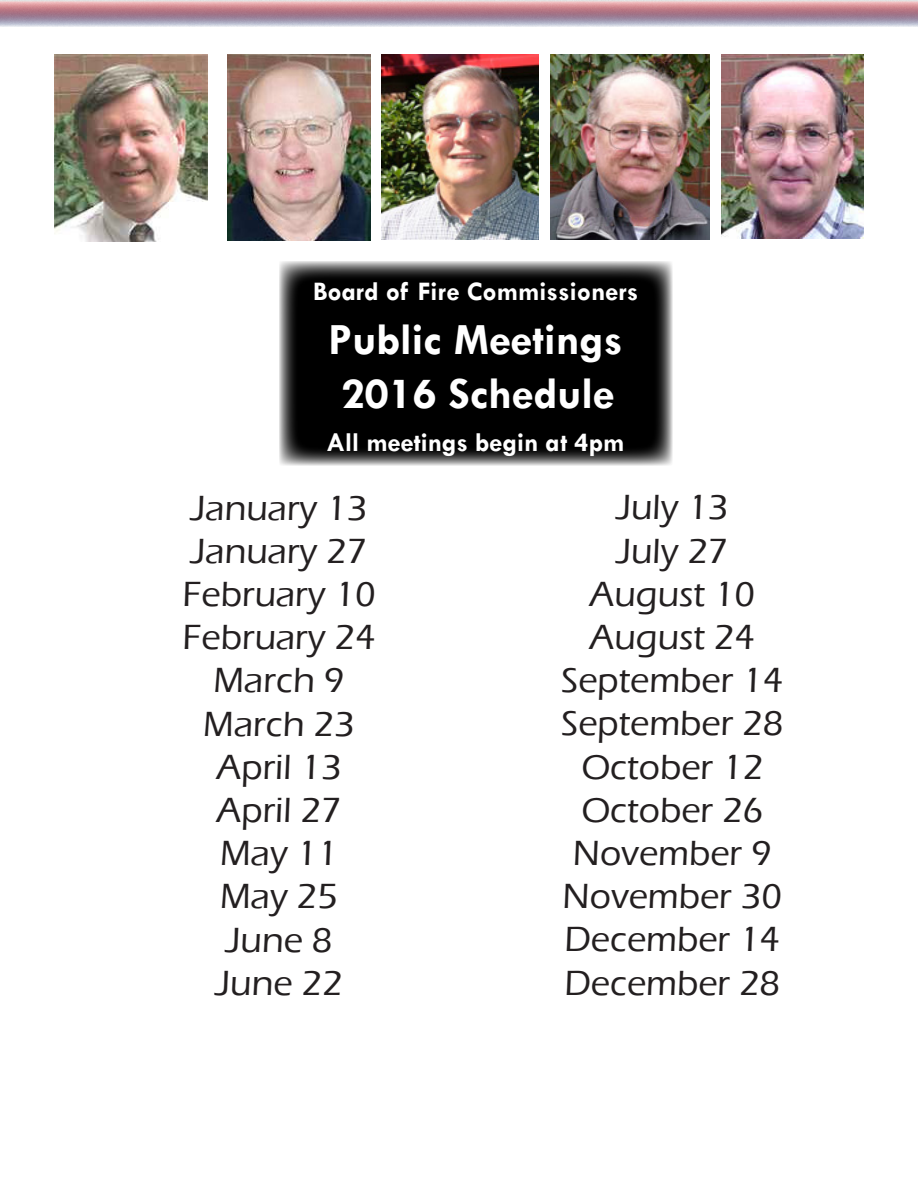
<style>
.page{position:relative;width:918px;height:1188px;background:#fff}
.page>*{position:absolute;margin:0;border:0;box-sizing:border-box;transform-origin:0 0}
.t1{font:700 45px/54px "Tw Cen";color:#fff}
.t2{font:500 36px/43.2px "Eras ITC";color:#231f20;text-align:center}
.t3{font:700 27px "Tw Cen";color:#fff}
</style>
<div class="page">
<svg style="left:0;top:0;width:918px;height:27px;background:#bf9ba9"></svg>
<img style="left:54px;top:54px;width:153px;height:187px">
<img style="left:722px;top:54px;width:142px;height:184px">
<img style="left:381px;top:54px;width:157px;height:185px">
<img style="left:227px;top:54px;width:144px;height:186px">
<img style="left:550px;top:54px;width:160px;height:185px">
<svg style="left:279px;top:261px;width:393px;height:205px;background:#171717"></svg>
<p class="t3" style="left:313px;top:275px;width:327px">Board of Fire Commissioners</p>
<p class="t1" style="left:329px;top:311px;width:296px">Public Meetings<br>2016 Schedule</p>
<p class="t3" style="left:327px;top:426px;width:300px">All meetings begin at 4pm</p>
<p class="t2" style="left:182px;top:486px;width:195px">January 13<br>January 27<br>February 10<br>February 24<br>March 9<br>March 23<br>April 13<br>April 27<br>May 11<br>May 25<br>June 8<br>June 22</p>
<p class="t2" style="left:561px;top:486px;width:224px">July 13<br>July 27<br>August 10<br>August 24<br>September 14<br>September 28<br>October 12<br>October 26<br>November 9<br>November 30<br>December 14<br>December 28</p>
</div>
